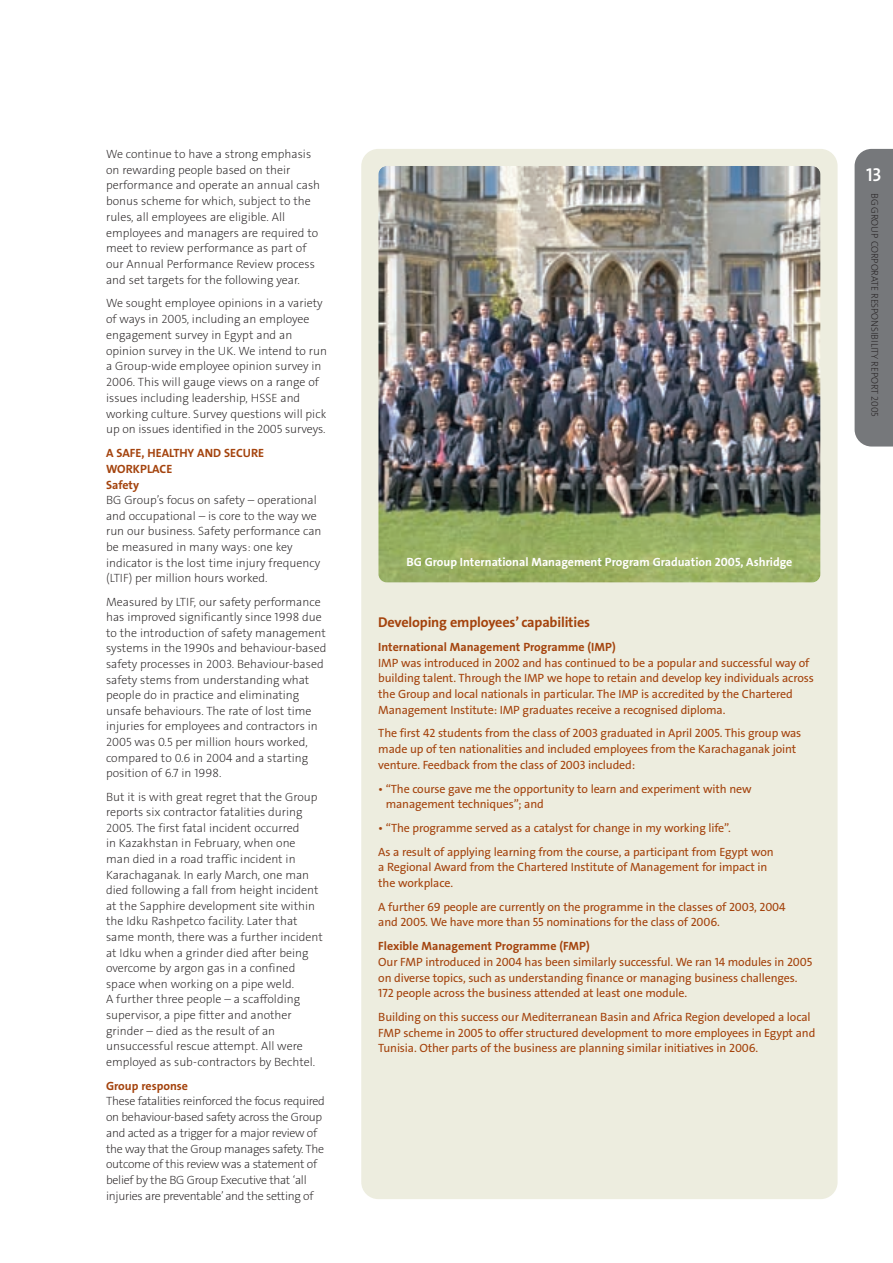
<style>
.page{position:relative;width:893px;height:1263px;background:#fff}
.page>*{position:absolute;margin:0;border:0;box-sizing:border-box;transform-origin:0 0}
.t1{font:600 18.75px "BG The Sans";color:#fff}
.t2{font:700 14.25px "BG The Sans";letter-spacing:-.01em;color:#a4430d}
.t3{font:200 12px/15.6px "BG The Sans";color:#231f20}
.t4{font:12px/15.8px "BG The Sans";letter-spacing:-.01em;color:#a4430d}
.t5{font:200 12px/15.8px "BG The Sans";letter-spacing:-.025em;color:#231f20}
.t6{font:700 12px/15.8px "BG The Sans";color:#a4430d}
.t7{font:700 12px "BG The Sans";color:#fff}
.t8{font:200 9.75px "BG The Sans";letter-spacing:-.01em;color:#231f20}
</style>
<div class="page">
<div style="left:854px;top:149px;width:39px;height:298px;background:#76787b"></div>
<div style="left:361px;top:149px;width:476px;height:1050px;background:#ededdf;border-radius:17px"></div>
<img style="left:378px;top:166px;width:442px;height:417px;border-radius:9px">
<p class="t3" style="left:106px;top:147px;width:216px">We continue to have a strong emphasis on rewarding people based on their performance and operate an annual cash bonus scheme for which, subject to the rules, all employees are eligible. All employees and managers are required to meet to review performance as part of our Annual Performance Review process and set targets for the following year.</p>
<p class="t3" style="left:106px;top:297px;width:222px">We sought employee opinions in a variety of ways in 2005, including an employee engagement survey in Egypt and an opinion survey in the UK. We intend to run a Group-wide employee opinion survey in 2006. This will gauge views on a range of issues including leadership, HSSE and working culture. Survey questions will pick up on issues identified in the 2005 surveys.</p>
<p class="t6" style="left:106px;top:446px;width:160px">A SAFE, HEALTHY AND SECURE<br>WORKPLACE<br>Safety</p>
<p class="t3" style="left:106px;top:493px;width:217px">BG Group’s focus on safety – operational and occupational – is core to the way we run our business. Safety performance can be measured in many ways: one key indicator is the lost time injury frequency (LTIF) per million hours worked.</p>
<p class="t3" style="left:106px;top:595px;width:222px">Measured by LTIF, our safety performance has improved significantly since 1998 due to the introduction of safety management systems in the 1990s and behaviour-based safety processes in 2003. Behaviour-based safety stems from understanding what people do in practice and eliminating unsafe behaviours. The rate of lost time injuries for employees and contractors in 2005 was 0.5 per million hours worked, compared to 0.6 in 2004 and a starting position of 6.7 in 1998.</p>
<p class="t3" style="left:106px;top:790px;width:218px">But it is with great regret that the Group reports six contractor fatalities during 2005. The first fatal incident occurred<br>in Kazakhstan in February, when one<br>man died in a road traffic incident in Karachaganak. In early March, one man died following a fall from height incident at the Sapphire development site within the Idku Rashpetco facility. Later that same month, there was a further incident at Idku when a grinder died after being overcome by argon gas in a confined space when working on a pipe weld.<br>A further three people – a scaffolding supervisor, a pipe fitter and another grinder – died as the result of an unsuccessful rescue attempt. All were employed as sub-contractors by Bechtel.</p>
<p class="t6" style="left:106px;top:1079px;width:83px">Group response</p>
<p class="t5" style="left:106px;top:1094px;width:220px">These fatalities reinforced the focus required on behaviour-based safety across the Group and acted as a trigger for a major review of the way that the Group manages safety. The outcome of this review was a statement of belief by the BG Group Executive that ‘all injuries are preventable’ and the setting of</p>
<h1 class="t1" style="left:866px;top:168px;width:17px">13</h1>
<p class="t8" style="left:878px;top:193px;width:225px;rotate:90deg">BG GROUP CORPORATE RESPONSIBILITY REPORT 2005</p>
<p class="t7" style="left:406px;top:557px;width:387px">BG Group International Management Program Graduation 2005, Ashridge</p>
<p class="t2" style="left:378px;top:617px;width:213px">Developing employees’ capabilities</p>
<p class="t6" style="left:378px;top:640px;width:239px">International Management Programme (IMP)</p>
<p class="t4" style="left:378px;top:656px;width:437px">IMP was introduced in 2002 and has continued to be a popular and successful way of building talent. Through the IMP we hope to retain and develop key individuals across the Group and local nationals in particular. The IMP is accredited by the Chartered Management Institute: IMP graduates receive a recognised diploma.</p>
<p class="t4" style="left:378px;top:727px;width:425px">The first 42 students from the class of 2003 graduated in April 2005. This group was made up of ten nationalities and included employees from the Karachaganak joint venture. Feedback from the class of 2003 included:</p>
<p class="t4" style="left:386px;top:782px;width:367px;text-indent:-7px">• “The course gave me the opportunity to learn and experiment with new management techniques”; and</p>
<p class="t4" style="left:378px;top:817px;width:397px;line-height:23.5px">• “The programme served as a catalyst for change in my working life”.<br>As a result of applying learning from the course, a participant from Egypt won</p>
<p class="t4" style="left:378px;top:860px;width:391px">a Regional Award from the Chartered Institute of Management for impact in the workplace.</p>
<p class="t4" style="left:378px;top:900px;width:409px">A further 69 people are currently on the programme in the classes of 2003, 2004 and 2005. We have more than 55 nominations for the class of 2006.</p>
<p class="t6" style="left:378px;top:939px;width:213px">Flexible Management Programme (FMP)</p>
<p class="t4" style="left:378px;top:955px;width:435px">Our FMP introduced in 2004 has been similarly successful. We ran 14 modules in 2005 on diverse topics, such as understanding finance or managing business challenges.<br>172 people across the business attended at least one module.</p>
<p class="t4" style="left:378px;top:1010px;width:439px">Building on this success our Mediterranean Basin and Africa Region developed a local<br>FMP scheme in 2005 to offer structured development to more employees in Egypt and<br>Tunisia. Other parts of the business are planning similar initiatives in 2006.</p>
</div>
